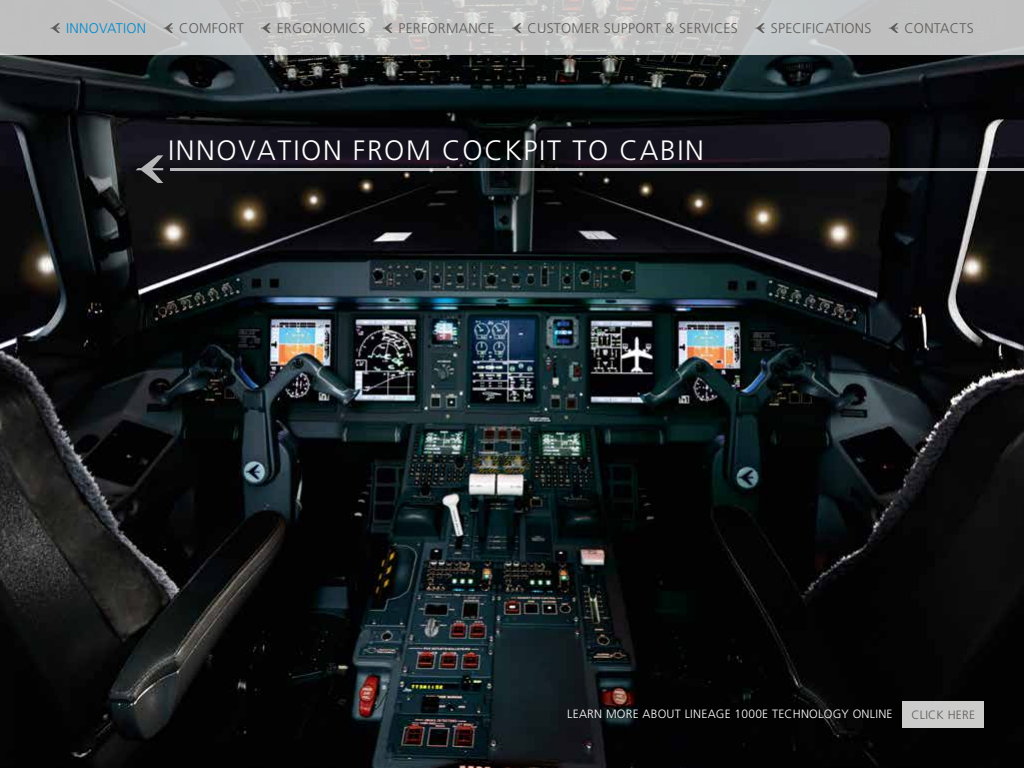
<style>
.page{position:relative;width:1024px;height:768px;background:#fff}
.page>*{position:absolute;margin:0;border:0;box-sizing:border-box;transform-origin:0 0}
.t1{font:300 28px "Frutiger";letter-spacing:.06em;color:#fff}
.t2{font:300 14px "Frutiger";letter-spacing:.02em;color:#5d5b59}
.t3{font:300 14px "Frutiger";letter-spacing:.02em;color:#008acd}
.t4{font:300 12px "Frutiger LT Std";letter-spacing:.02em;color:#fffffe}
.t5{font:300 12px "Frutiger LT Std";letter-spacing:.02em;color:#5d5b59}
</style>
<div class="page">
<img style="left:0;top:55px;width:1024px;height:713px">
<svg style="left:0;top:0;width:1024px;height:55px;background:#c2c3c3"></svg>
<svg style="left:136px;top:155px;width:27px;height:28px"></svg>
<hr style="left:170px;top:168px;width:854px;height:2px;background:#fff">
<svg style="left:50px;top:23px;width:10px;height:10px"></svg>
<svg style="left:163px;top:23px;width:10px;height:10px"></svg>
<svg style="left:261px;top:23px;width:10px;height:10px"></svg>
<svg style="left:383px;top:23px;width:9px;height:10px"></svg>
<svg style="left:512px;top:23px;width:9px;height:10px"></svg>
<svg style="left:755px;top:23px;width:10px;height:10px"></svg>
<svg style="left:888px;top:23px;width:10px;height:10px"></svg>
<div style="left:902px;top:701px;width:82px;height:27px;background:#cccccb"></div>
<p class="t3" style="left:66px;top:20px;width:82px">INNOVATION</p>
<p class="t2" style="left:179px;top:20px;width:66px">COMFORT</p>
<p class="t2" style="left:277px;top:20px;width:90px">ERGONOMICS</p>
<p class="t2" style="left:398px;top:20px;width:98px">PERFORMANCE</p>
<p class="t2" style="left:527px;top:20px;width:212px">CUSTOMER SUPPORT &amp; SERVICES</p>
<p class="t2" style="left:771px;top:20px;width:102px">SPECIFICATIONS</p>
<p class="t2" style="left:904px;top:20px;width:71px">CONTACTS</p>
<h1 class="t1" style="left:168px;top:134px;width:537px">INNOVATION FROM COCKPIT TO CABIN</h1>
<p class="t4" style="left:567px;top:707px;width:327px">LEARN MORE ABOUT LINEAGE 1000E TECHNOLOGY ONLINE</p>
<p class="t5" style="left:912px;top:708px;width:65px">CLICK HERE</p>
</div>
